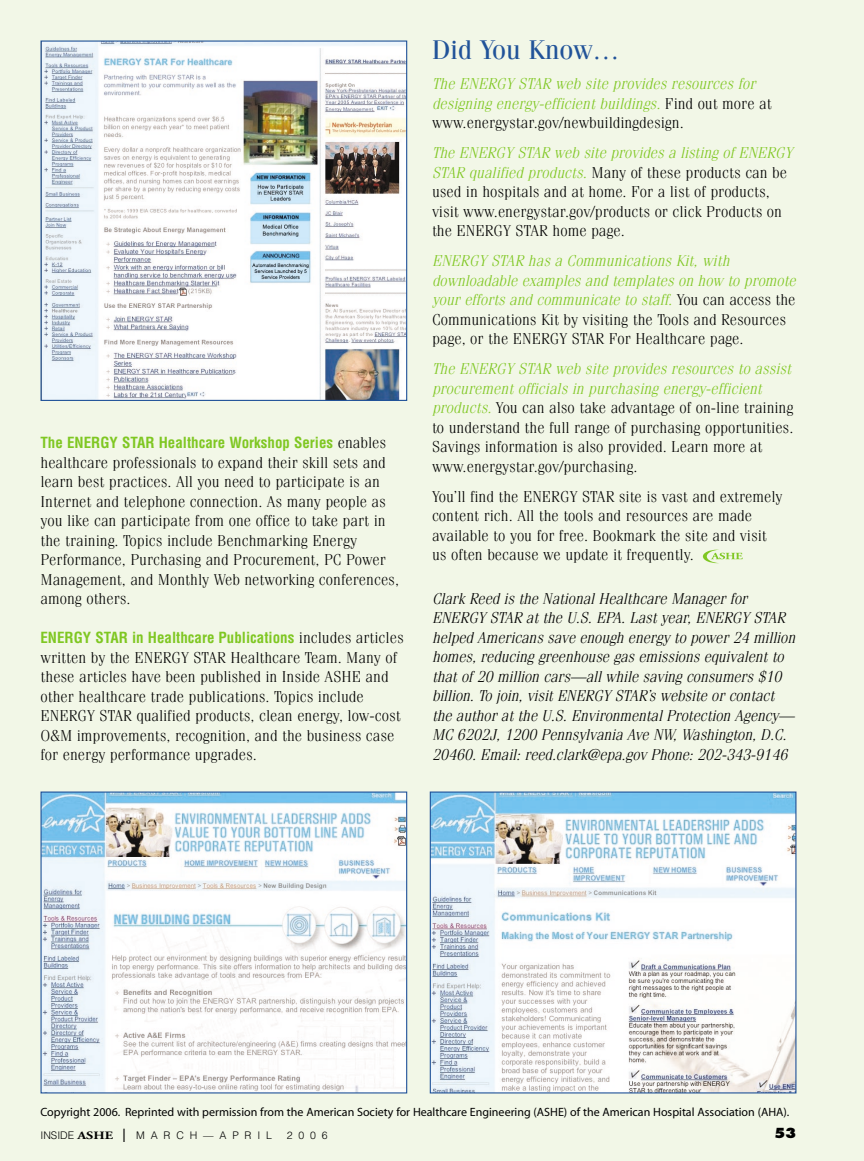
<style>
.page{position:relative;width:864px;height:1161px;background:#f2f7e7}
.page>*{position:absolute;margin:0;border:0;box-sizing:border-box;transform-origin:0 0}
.t1{font:27px "Fenice";color:#215399}
.t2{font:300 15.75px/19.5px "Fenice";color:#000}
.t3{font:italic 300 15.75px/19.5px "Fenice";letter-spacing:-.01em;color:#000}
.t4{font:italic 300 15.75px/19.5px "Fenice";color:#7fc722}
.t5{font:700 condensed 15px "Helvetica";color:#7fc722}
.t6{font:800 13.5px "Futura";color:#000}
.t7{font:12px "Myriad MM 400 600";color:#000}
.t8{font:300 10.5px "Helvetica";letter-spacing:.555em;color:#000}
.s1{font-family:"Fenice";font-weight:300;font-stretch:normal;font-size:15.75px;color:#000}
.s2{font-style:normal;color:#000}
.s3{font-style:italic;color:#7fc722}
.s4{font-family:"Adobe Garamond";font-weight:700;font-size:11.25px}
.s5{font-size:18px}
</style>
<div class="page">
<img style="left:42px;top:42px;width:363px;height:357px">
<div style="left:40px;top:40px;width:367px;height:361px;border:1px solid #215399"></div>
<svg style="left:703px;top:550px;width:40px;height:13px"></svg>
<img style="left:432px;top:794px;width:362px;height:298px">
<div style="left:430px;top:792px;width:366px;height:302px;border:1px solid #215399"></div>
<img style="left:42px;top:794px;width:363px;height:298px">
<div style="left:40px;top:792px;width:367px;height:302px;border:1px solid #215399"></div>
<p class="t5" style="left:40px;top:437px;width:347px">The ENERGY STAR Healthcare Workshop Series <span class="s1">enables</span></p>
<p class="t2" style="left:40px;top:454px;width:360px">healthcare professionals to expand their skill sets and learn best practices. All you need to participate is an Internet and telephone connection. As many people as you like can participate from one office to take part in the training. Topics include Benchmarking Energy Performance, Purchasing and Procurement, PC Power Management, and Monthly Web networking conferences, among others.</p>
<p class="t5" style="left:40px;top:632px;width:365px">ENERGY STAR in Healthcare Publications <span class="s1">includes articles</span></p>
<p class="t2" style="left:41px;top:649px;width:362px">written by the ENERGY STAR Healthcare Team. Many of these articles have been published in Inside ASHE and other healthcare trade publications. Topics include ENERGY STAR qualified products, clean energy, low-cost O&amp;M improvements, recognition, and the business case for energy performance upgrades.</p>
<h2 class="t1" style="left:432px;top:40px;width:189px">Did You Know…</h2>
<p class="t4" style="left:432px;top:75px;width:341px">The ENERGY STAR web site provides resources for designing energy-efficient buildings. <span class="s2">Find out more at www.energystar.gov/newbuildingdesign.</span></p>
<p class="t2" style="left:432px;top:144px;width:362px"><span class="s3">The ENERGY STAR web site provides a listing of ENERGY STAR qualified products.</span> Many of these products can be used in hospitals and at home. For a list of products, visit www.energystar.gov/products or click Products on the ENERGY STAR home page.</p>
<p class="t4" style="left:432px;top:252px;width:365px">ENERGY STAR has a Communications Kit, with downloadable examples and templates on how to promote your efforts and communicate to staff. <span class="s2">You can access the Communications Kit by visiting the Tools and Resources page, or the ENERGY STAR For Healthcare page.</span></p>
<p class="t2" style="left:432px;top:360px;width:363px"><span class="s3">The ENERGY STAR web site provides resources to assist procurement officials in purchasing energy-efficient products.</span> You can also take advantage of on-line training to understand the full range of purchasing opportunities.<br>Savings information is also provided. Learn more at www.energystar.gov/purchasing.</p>
<p class="t2" style="left:432px;top:488px;width:352px">You’ll find the ENERGY STAR site is vast and extremely content rich. All the tools and resources are made available to you for free. Bookmark the site and visit us often because we update it frequently.</p>
<p class="t3" style="left:432px;top:590px;width:365px">Clark Reed is the National Healthcare Manager for ENERGY STAR at the U.S. EPA. Last year, ENERGY STAR helped Americans save enough energy to power 24 million homes, reducing greenhouse gas emissions equivalent to that of 20 million cars—all while saving consumers $10 billion. To join, visit ENERGY STAR’s website or contact the author at the U.S. Environmental Protection Agency— MC 6202J, 1200 Pennsylvania Ave NW, Washington, D.C.<br>20460. Email: reed.clark@epa.gov Phone: 202-343-9146</p>
<p class="t7" style="left:40px;top:1107px;width:750px">Copyright 2006. Reprinted with permission from the American Society for Healthcare Engineering (ASHE) of the American Hospital Association (AHA).</p>
<p class="t8" style="left:40px;top:1131px;width:233px">INSIDE<span class="s4">ASHE</span> <span class="s5">|</span> MARCH—APRIL</p>
<p class="t8" style="left:287px;top:1131px;width:42px">2006</p>
<p class="t6" style="left:774px;top:1127px;width:24px">53</p>
</div>
